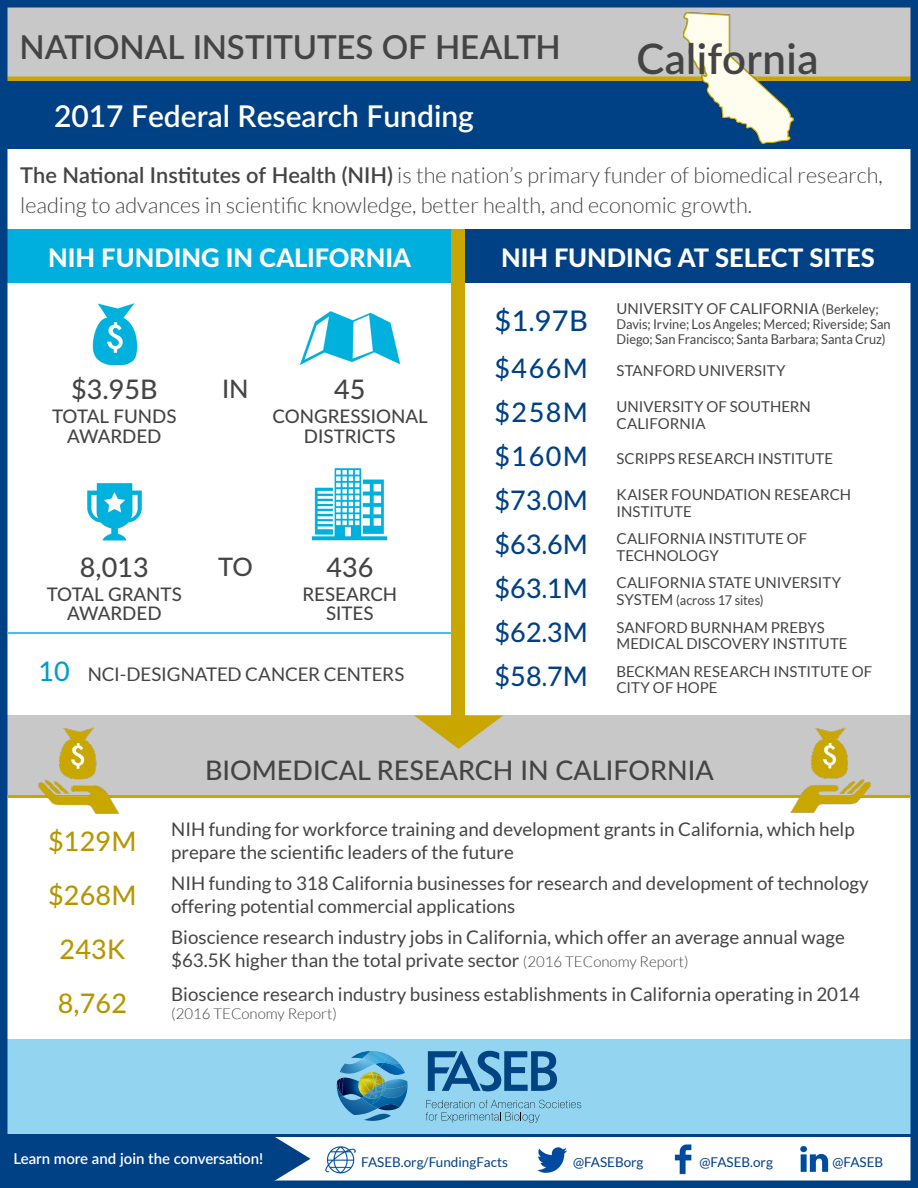
<style>
.page{position:relative;width:918px;height:1188px;background:#fff}
.page>*{position:absolute;margin:0;border:0;box-sizing:border-box;transform-origin:0 0}
.t1{font:600 42px "Lato";letter-spacing:.01em;color:#444}
.t2{font:600 33px "Lato";letter-spacing:-.005em;color:#444}
.t3{font:600 30px "Lato";color:#fff}
.t4{font:500 28.5px "Lato";color:#004085}
.t5{font:500 27px "Lato";color:#444}
.t6{font:500 27px "Lato";letter-spacing:.005em;color:#b69600}
.t7{font:800 25.5px "Lato";color:#fff}
.t8{font:500 25.5px "Lato";color:#444}
.t9{font:300 21.75px/30px "Lato";color:#444}
.t10{font:18.75px/22.5px "Lato";color:#444}
.t11{font:500 18.75px/19.5px "Lato";color:#444;text-align:center}
.t12{font:15px/16.5px "Lato";letter-spacing:.005em;color:#444}
.t13{font:600 15px "Lato";color:#fff}
.t14{font:300 15px "Lato";color:#444}
.t15{font:13.5px/15px "Lato";color:#444;scale:.95 1}
.t16{font:13.5px "Lato";color:#004085}
.s1{font-weight:600}
.s2{font-weight:500;font-size:27px;color:#009ec7}
.s3{font-size:13.5px}
.s4{font-weight:500;font-size:27px;color:#004085}
.s5{font-size:15px}
.s6{font-weight:300;font-size:15px}
</style>
<div class="page">
<div style="left:0;top:1040px;width:918px;height:94px;background:#93d5f0"></div>
<svg style="left:426px;top:1100px;width:155px;height:23px"></svg>
<svg style="left:428px;top:1051px;width:129px;height:40px"></svg>
<svg style="left:337px;top:1051px;width:71px;height:70px"></svg>
<div style="left:0;top:0;width:918px;height:140px;background:#c8c8c8"></div>
<div style="left:8px;top:76px;width:902px;height:5px;background:#c9a700"></div>
<div style="left:0;top:81px;width:918px;height:67px;background:#004085"></div>
<div style="left:465px;top:230px;width:446px;height:54px;background:#004085"></div>
<div style="left:0;top:716px;width:918px;height:80px;background:#c8c8c8"></div>
<div style="left:8px;top:230px;width:444px;height:54px;background:#00afdd"></div>
<svg style="left:415px;top:716px;width:88px;height:33px"></svg>
<img style="left:325px;top:1146px;width:30px;height:28px">
<img style="left:537px;top:1147px;width:31px;height:26px">
<img style="left:674px;top:1144px;width:18px;height:30px">
<img style="left:800px;top:1145px;width:29px;height:27px">
<div style="left:0;top:0;width:918px;height:8px;background:#004085"></div>
<div style="left:0;top:0;width:8px;height:1188px;background:#004085"></div>
<div style="left:910px;top:0;width:8px;height:1188px;background:#004085"></div>
<div style="left:0;top:1180px;width:918px;height:8px;background:#004085"></div>
<div style="left:452px;top:230px;width:13px;height:493px;background:#c9a700"></div>
<hr style="left:8px;top:632px;width:443px;height:2px;background:#00afdd">
<hr style="left:8px;top:795px;width:902px;height:3px;background:#c9a700">
<img style="left:38px;top:727px;width:81px;height:87px">
<img style="left:790px;top:727px;width:81px;height:86px">
<img style="left:92px;top:303px;width:46px;height:61px">
<img style="left:300px;top:311px;width:101px;height:53px">
<img style="left:87px;top:483px;width:55px;height:58px">
<img style="left:311px;top:468px;width:77px;height:73px">
<div style="left:7px;top:1134px;width:263px;height:48px;background:#004085"></div>
<svg style="left:270px;top:1137px;width:40px;height:44px"></svg>
<hr style="left:6px;top:1134px;width:912px;height:3px;background:#004085">
<img style="left:684px;top:13px;width:110px;height:130px">
<h2 class="t2" style="left:19px;top:23px;width:543px">NATIONAL INSTITUTES OF HEALTH</h2>
<h3 class="t3" style="left:54px;top:94px;width:421px">2017 Federal Research Funding</h3>
<h1 class="t1" style="left:636px;top:28px;width:184px">California</h1>
<p class="t9" style="left:20px;top:160px;width:864px"><span class="s1">The National Institutes of Health (NIH)</span> is the nation’s primary funder of biomedical research, leading to advances in scientific knowledge, better health, and economic growth.</p>
<h3 class="t7" style="left:48px;top:239px;width:364px">NIH FUNDING IN CALIFORNIA</h3>
<h3 class="t5" style="left:71px;top:369px;width:88px">$3.95B</h3>
<h3 class="t8" style="left:222px;top:370px;width:28px">IN</h3>
<h3 class="t5" style="left:334px;top:369px;width:33px">45</h3>
<p class="t11" style="left:52px;top:406px;width:126px">TOTAL FUNDS<br>AWARDED</p>
<p class="t11" style="left:272px;top:406px;width:157px">CONGRESSIONAL<br>DISTRICTS</p>
<h3 class="t5" style="left:80px;top:548px;width:70px">8,013</h3>
<h3 class="t8" style="left:218px;top:549px;width:36px">TO</h3>
<h3 class="t5" style="left:326px;top:548px;width:48px">436</h3>
<p class="t11" style="left:47px;top:583px;width:137px">TOTAL GRANTS<br>AWARDED</p>
<p class="t11" style="left:302px;top:583px;width:96px">RESEARCH<br>SITES</p>
<p class="t10" style="left:38px;top:663px;width:367px"><span class="s2">10</span> NCI-DESIGNATED CANCER CENTERS</p>
<h3 class="t7" style="left:501px;top:239px;width:375px">NIH FUNDING AT SELECT SITES</h3>
<h3 class="t4" style="left:495px;top:300px;width:95px">$1.97B</h3>
<p class="t12" style="left:616px;top:300px;width:264px">UNIVERSITY OF CALIFORNIA <span class="s3">(Berkeley;</span></p>
<p class="t15" style="left:616px;top:316px;width:290px">Davis; Irvine; Los Angeles; Merced; Riverside; San<br>Diego; San Francisco; Santa Barbara; Santa Cruz)</p>
<p class="t12" style="left:495px;top:362px;width:293px"><span class="s4">$466M</span> STANFORD UNIVERSITY</p>
<p class="t12" style="left:616px;top:398px;width:196px;text-indent:-122px"><span class="s4">$258M</span> UNIVERSITY OF SOUTHERN<br>CALIFORNIA</p>
<p class="t12" style="left:495px;top:451px;width:340px"><span class="s4">$160M</span> SCRIPPS RESEARCH INSTITUTE</p>
<p class="t12" style="left:616px;top:486px;width:236px;text-indent:-122px"><span class="s4">$73.0M</span> KAISER FOUNDATION RESEARCH<br>INSTITUTE</p>
<p class="t12" style="left:616px;top:531px;width:192px;text-indent:-122px"><span class="s4">$63.6M</span> CALIFORNIA INSTITUTE OF<br>TECHNOLOGY</p>
<p class="t12" style="left:495px;top:575px;width:348px"><span class="s4">$63.1M</span> CALIFORNIA STATE UNIVERSITY</p>
<p class="t15" style="left:616px;top:592px;width:156px"><span class="s5">SYSTEM</span> (across 17 sites)</p>
<p class="t12" style="left:616px;top:619px;width:233px;text-indent:-122px"><span class="s4">$62.3M</span> SANFORD BURNHAM PREBYS<br>MEDICAL DISCOVERY INSTITUTE</p>
<p class="t12" style="left:616px;top:663px;width:257px;text-indent:-122px"><span class="s4">$58.7M</span> BECKMAN RESEARCH INSTITUTE OF<br>CITY OF HOPE</p>
<h3 class="t5" style="left:205px;top:751px;width:510px">BIOMEDICAL RESEARCH IN CALIFORNIA</h3>
<h3 class="t6" style="left:48px;top:822px;width:90px">$129M</h3>
<p class="t10" style="left:171px;top:818px;width:685px">NIH funding for workforce training and development grants in California, which help prepare the scientific leaders of the future</p>
<h3 class="t6" style="left:48px;top:876px;width:90px">$268M</h3>
<p class="t10" style="left:171px;top:872px;width:699px">NIH funding to 318 California businesses for research and development of technology offering potential commercial applications</p>
<h3 class="t6" style="left:60px;top:930px;width:67px">243K</h3>
<p class="t10" style="left:171px;top:926px;width:675px">Bioscience research industry jobs in California, which offer an average annual wage $63.5K higher than the total private sector <span class="s6">(2016 TEConomy Report)</span></p>
<h3 class="t6" style="left:58px;top:984px;width:71px">8,762</h3>
<p class="t10" style="left:171px;top:982px;width:690px">Bioscience research industry business establishments in California operating in 2014</p>
<p class="t14" style="left:171px;top:1005px;width:167px">(2016 TEConomy Report)</p>
<p class="t13" style="left:14px;top:1148px;width:251px">Learn more and join the conversation!</p>
<p class="t16" style="left:361px;top:1155px;width:148px">FASEB.org/FundingFacts</p>
<p class="t16" style="left:573px;top:1155px;width:72px">@FASEBorg</p>
<p class="t16" style="left:700px;top:1155px;width:75px">@FASEB.org</p>
<p class="t16" style="left:833px;top:1155px;width:52px">@FASEB</p>
</div>
